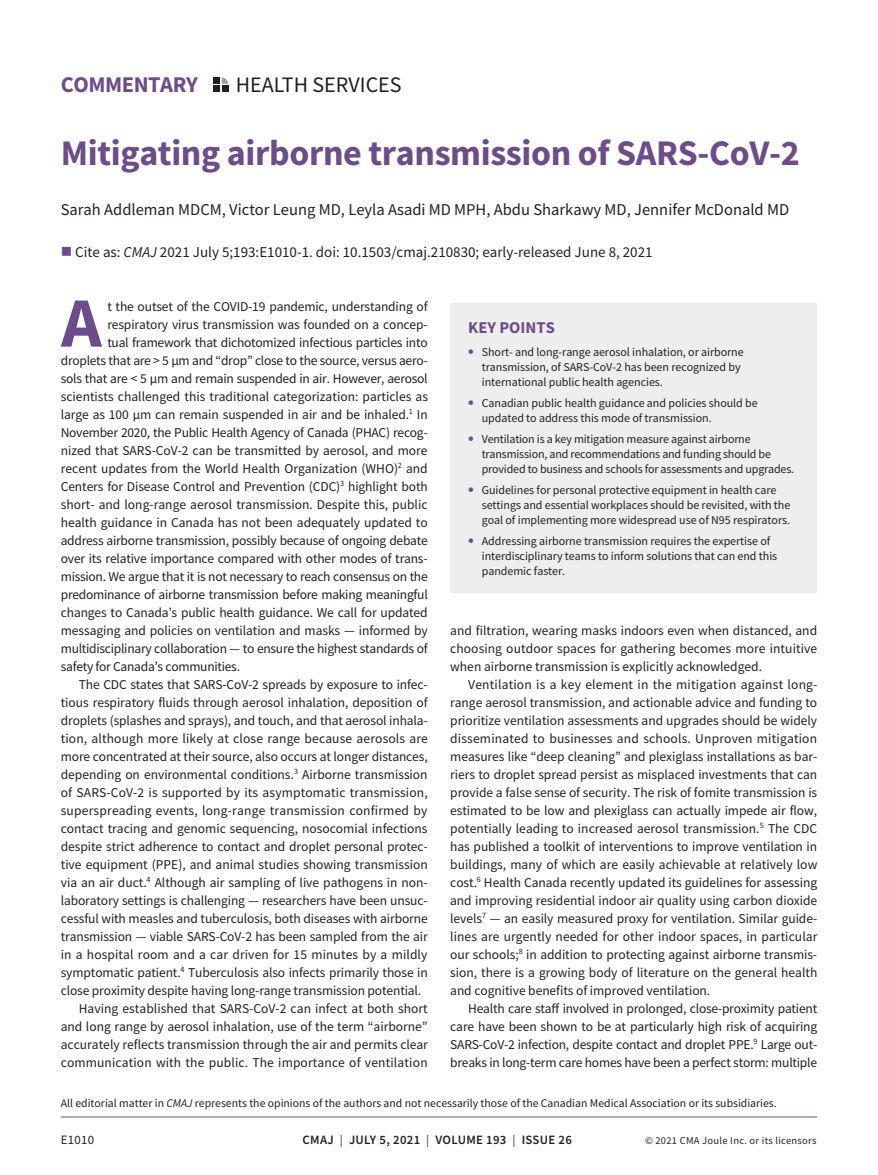
<style>
.page{position:relative;width:878px;height:1175px;background:#fff}
.page>*{position:absolute;margin:0;border:0;box-sizing:border-box;transform-origin:0 0}
.t1{font:700 70.65px "Source Sans Pro";color:#6d4c8a}
.t2{font:700 36px "Source Sans Pro";letter-spacing:-.01em;color:#6d4c8a}
.t3{font:700 22.5px "Source Sans Pro";letter-spacing:-.02em;color:#6d4c8a}
.t4{font:22.05px "Source Sans Pro";color:#231f20}
.t5{font:16.5px "Source Sans Pro";color:#231f20}
.t6{font:700 16.5px "Source Sans Pro";color:#6d4c8a}
.t7{font:15px "Source Sans Pro";color:#231f20}
.t8{font:13.5px/18px "Source Sans Pro";letter-spacing:-.01em;color:#231f20;text-align:justify}
.t9{font:13.5px "Source Sans Pro";letter-spacing:.01em;color:#231f20}
.t10{font:13.5px "Source Sans Pro";letter-spacing:.015em;color:#231f20}
.t11{font:600 12.75px "Source Sans Pro";letter-spacing:.025em;color:#231f20}
.t12{font:12.75px "Source Sans Pro";letter-spacing:.025em;color:#231f20}
.t13{font:12px/15px "Source Sans Pro";letter-spacing:-.005em;color:#231f20}
.t14{font:11.7px "Source Sans Pro";color:#231f20}
.t15{font:10.5px "Source Sans Pro";letter-spacing:.025em;color:#231f20}
.s1{color:#6d4c8a}
.s2{font-style:italic}
.s3{font-weight:700;font-size:16.5px;color:#6d4c8a}
.s4{font-size:12px;color:#6d4c8a}
</style>
<div class="page">
<hr style="left:61px;top:1116px;width:756px;height:1px;background:#6d4c8a">
<div style="left:214px;top:77px;width:6px;height:7px;background:#231f20"></div>
<div style="left:214px;top:85px;width:6px;height:7px;background:#231f20"></div>
<svg style="left:222px;top:77px;width:6px;height:7px"></svg>
<div style="left:222px;top:85px;width:6px;height:7px;background:#231f20"></div>
<div style="left:450px;top:303px;width:367px;height:289px;background:#eeeeef"></div>
<h3 class="t3" style="left:61px;top:69px;width:139px">COMMENTARY</h3>
<h3 class="t4" style="left:236px;top:70px;width:167px">HEALTH SERVICES</h3>
<h2 class="t2" style="left:61px;top:129px;width:740px">Mitigating airborne transmission of SARS-CoV-2</h2>
<p class="t5" style="left:61px;top:199px;width:730px">Sarah Addleman MDCM, Victor Leung MD, Leyla Asadi MD MPH, Abdu Sharkawy MD, Jennifer McDonald MD</p>
<p class="t7" style="left:61px;top:242px;width:593px"><span class="s1">■</span> Cite as: <span class="s2">CMAJ</span> 2021 July 5;193:E1010-1. doi: 10.1503/cmaj.210830; early-released June 8, 2021</p>
<h1 class="t1" style="left:61px;top:275px;width:42px">A</h1>
<p class="t8" style="left:107px;top:297px;width:322px">t the outset of the COVID-19 pandemic, understanding of</p>
<p class="t8" style="left:107px;top:315px;width:322px">respiratory virus transmission was founded on a concep-</p>
<p class="t8" style="left:107px;top:333px;width:322px">tual framework that dichotomized infectious particles into</p>
<p class="t8" style="left:61px;top:351px;width:368px">droplets that are &gt; 5 µm and “drop” close to the source, versus aero-</p>
<p class="t8" style="left:61px;top:369px;width:368px">sols that are &lt; 5 µm and remain suspended in air. However, aerosol</p>
<p class="t8" style="left:61px;top:387px;width:369px">scientists challenged this traditional categorization: particles as</p>
<p class="t8" style="left:61px;top:405px;width:368px">large as 100 µm can remain suspended in air and be inhaled.<sup>1</sup> In</p>
<p class="t8" style="left:61px;top:423px;width:368px">November 2020, the Public Health Agency of Canada (PHAC) recog-</p>
<p class="t8" style="left:61px;top:441px;width:368px">nized that SARS-CoV-2 can be transmitted by aerosol, and more</p>
<p class="t8" style="left:61px;top:459px;width:368px">recent updates from the World Health Organization (WHO)<sup>2</sup> and</p>
<p class="t8" style="left:61px;top:477px;width:368px">Centers for Disease Control and Prevention (CDC)<sup>3</sup> highlight both</p>
<p class="t8" style="left:61px;top:495px;width:368px">short- and long-range aerosol transmission. Despite this, public</p>
<p class="t8" style="left:61px;top:513px;width:368px">health guidance in Canada has not been adequately updated to</p>
<p class="t8" style="left:61px;top:531px;width:368px">address airborne transmission, possibly because of ongoing debate</p>
<p class="t8" style="left:61px;top:549px;width:368px">over its relative importance compared with other modes of trans-</p>
<p class="t8" style="left:61px;top:567px;width:368px">mission. We argue that it is not necessary to reach consensus on the</p>
<p class="t8" style="left:61px;top:585px;width:368px">predominance of airborne transmission before making meaningful</p>
<p class="t8" style="left:61px;top:603px;width:368px">changes to Canada’s public health guidance. We call for updated</p>
<p class="t8" style="left:61px;top:621px;width:368px">messaging and policies on ventilation and masks — informed by</p>
<p class="t8" style="left:61px;top:639px;width:368px">multidisciplinary collaboration — to ensure the highest standards of</p>
<p class="t8" style="left:61px;top:657px;width:181px">safety for Canada’s communities.</p>
<p class="t8" style="left:79px;top:675px;width:350px">The CDC states that SARS-CoV-2 spreads by exposure to infec-</p>
<p class="t8" style="left:61px;top:693px;width:368px">tious respiratory fluids through aerosol inhalation, deposition of</p>
<p class="t8" style="left:61px;top:711px;width:368px">droplets (splashes and sprays), and touch, and that aerosol inhala-</p>
<p class="t9" style="left:61px;top:729px;width:368px">tion, although more likely at close range because aerosols are</p>
<p class="t8" style="left:61px;top:747px;width:368px">more concentrated at their source, also occurs at longer distances,</p>
<p class="t8" style="left:61px;top:765px;width:368px">depending on environmental conditions.<sup>3</sup> Airborne transmission</p>
<p class="t9" style="left:61px;top:783px;width:368px">of SARS-CoV-2 is supported by its asymptomatic transmission,</p>
<p class="t10" style="left:61px;top:801px;width:368px">superspreading events, long-range transmission confirmed by</p>
<p class="t8" style="left:61px;top:819px;width:368px">contact tracing and genomic sequencing, nosocomial infections</p>
<p class="t8" style="left:61px;top:837px;width:368px">despite strict adherence to contact and droplet personal protec-</p>
<p class="t8" style="left:61px;top:855px;width:368px">tive equipment (PPE), and animal studies showing transmission</p>
<p class="t8" style="left:61px;top:873px;width:367px">via an air duct.<sup>4</sup> Although air sampling of live pathogens in non-</p>
<p class="t8" style="left:61px;top:891px;width:368px">laboratory settings is challenging — researchers have been unsuc-</p>
<p class="t8" style="left:61px;top:909px;width:368px">cessful with measles and tuberculosis, both diseases with airborne</p>
<p class="t8" style="left:61px;top:927px;width:368px">transmission — viable SARS-CoV-2 has been sampled from the air</p>
<p class="t9" style="left:61px;top:945px;width:368px">in a hospital room and a car driven for 15 minutes by a mildly</p>
<p class="t8" style="left:61px;top:963px;width:368px">symptomatic patient.<sup>4</sup> Tuberculosis also infects primarily those in</p>
<p class="t8" style="left:61px;top:981px;width:362px">close proximity despite having long-range transmission potential.</p>
<p class="t8" style="left:79px;top:999px;width:350px">Having established that SARS-CoV-2 can infect at both short</p>
<p class="t8" style="left:61px;top:1017px;width:368px">and long range by aerosol inhalation, use of the term “airborne”</p>
<p class="t8" style="left:61px;top:1035px;width:368px">accurately reflects transmission through the air and permits clear</p>
<p class="t9" style="left:61px;top:1053px;width:368px">communication with the public. The importance of ventilation</p>
<p class="t6" style="left:468px;top:316px;width:88px">KEY POINTS</p>
<p class="t13" style="left:482px;top:344px;width:263px;text-indent:-14px"><span class="s3">•</span> Short- and long-range aerosol inhalation, or airborne transmission, of SARS-CoV-2 has been recognized by international public health agencies.</p>
<p class="t13" style="left:482px;top:395px;width:277px;text-indent:-14px"><span class="s3">•</span> Canadian public health guidance and policies should be updated to address this mode of transmission.</p>
<p class="t13" style="left:482px;top:431px;width:314px;text-indent:-14px"><span class="s3">•</span> Ventilation is a key mitigation measure against airborne transmission, and recommendations and funding should be provided to business and schools for assessments and upgrades.</p>
<p class="t13" style="left:482px;top:482px;width:310px;text-indent:-14px"><span class="s3">•</span> Guidelines for personal protective equipment in health care settings and essential workplaces should be revisited, with the goal of implementing more widespread use of N95 respirators.</p>
<p class="t13" style="left:482px;top:533px;width:297px;text-indent:-14px"><span class="s3">•</span> Addressing airborne transmission requires the expertise of interdisciplinary teams to inform solutions that can end this pandemic faster.</p>
<p class="t8" style="left:450px;top:621px;width:368px">and filtration, wearing masks indoors even when distanced, and choosing outdoor spaces for gathering becomes more intuitive when airborne transmission is explicitly acknowledged.</p>
<p class="t8" style="left:450px;top:675px;width:369px;text-indent:18px">Ventilation is a key element in the mitigation against long&shy;range aerosol transmission, and actionable advice and funding to prioritize ventilation assessments and upgrades should be widely disseminated to businesses and schools. Unproven mitigation measures like “deep cleaning” and plexiglass installations as bar&shy;riers to droplet spread persist as misplaced investments that can provide a false sense of security. The risk of fomite transmission is estimated to be low and plexiglass can actually impede air flow, potentially leading to increased aerosol transmission.<sup>5</sup> The CDC has published a toolkit of interventions to improve ventilation in buildings, many of which are easily achievable at relatively low cost.<sup>6</sup> Health Canada recently updated its guidelines for assessing and improving residential indoor air quality using carbon dioxide levels<sup>7</sup> — an easily measured proxy for ventilation. Similar guide&shy;lines are urgently needed for other indoor spaces, in particular our schools;<sup>8</sup> in addition to protecting against airborne transmis&shy;sion, there is a growing body of literature on the general health and cognitive benefits of improved ventilation.</p>
<p class="t8" style="left:450px;top:999px;width:368px;text-indent:18px">Health care staff involved in prolonged, close-proximity patient care have been shown to be at particularly high risk of acquiring SARS-CoV-2 infection, despite contact and droplet PPE.<sup>9</sup> Large out&shy;breaks in long-term care homes have been a perfect storm: multiple</p>
<p class="t14" style="left:61px;top:1095px;width:717px">All editorial matter in <span class="s2">CMAJ</span> represents the opinions of the authors and not necessarily those of the Canadian Medical Association or its subsidiaries.</p>
<p class="t12" style="left:61px;top:1132px;width:35px">E1010</p>
<p class="t11" style="left:302px;top:1131px;width:271px">CMAJ <span class="s4">|</span> JULY 5, 2021 <span class="s4">|</span> VOLUME 193 <span class="s4">|</span> ISSUE 26</p>
<p class="t15" style="left:645px;top:1134px;width:173px">© 2021 CMA Joule Inc. or its licensors</p>
</div>
